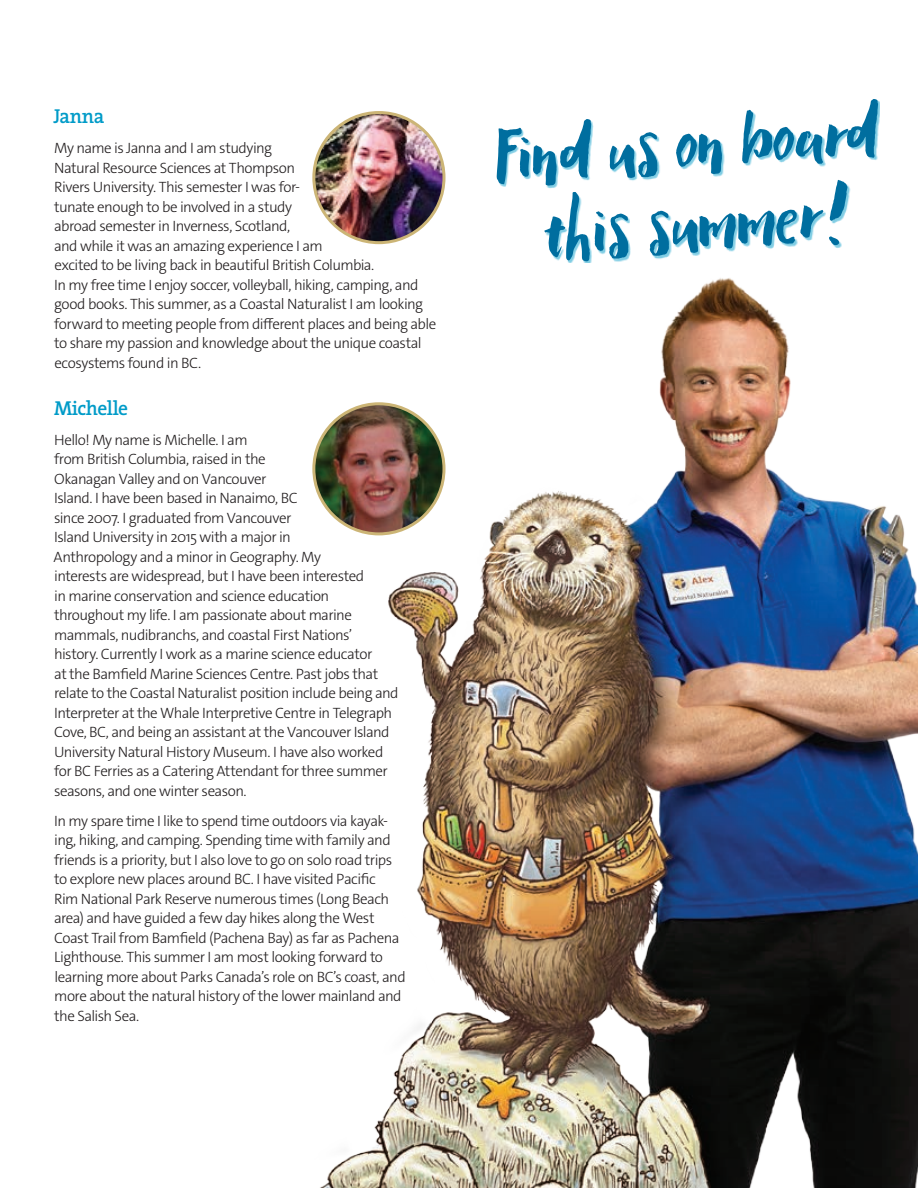
<style>
.page{position:relative;width:918px;height:1188px;background:#fff}
.page>*{position:absolute;margin:0;border:0;box-sizing:border-box;transform-origin:0 0}
.t1{font:104.1px "Zabaglione";color:#006e9f}
.Header_3{font:600 20.25px "The Serif";letter-spacing:-.025em;color:#009bc8;scale:.96 1}
.Body{font:300 15px/19.5px "The Sans C4 s";letter-spacing:-.035em;color:#231f20}
</style>
<div class="page">
<img style="left:314px;top:113px;width:130px;height:130px;border-radius:65px">
<div style="left:312px;top:111px;width:133px;height:133px;border:3px solid #ccb576;border-radius:50%"></div>
<img style="left:312px;top:222px;width:606px;height:966px">
<div style="left:498px;top:101px;width:382px;height:162px;background:#009bc8;opacity:.5"></div>
<p class="Header_3" style="left:53px;top:103px;width:55px">Janna</p>
<p class="Body" style="left:54px;top:139px;width:384px">My name is Janna and I am studying<br>Natural Resource Sciences at Thompson<br>Rivers University. This semester I was for-<br>tunate enough to be involved in a study<br>abroad semester in Inverness, Scotland,<br>and while it was an amazing experience I am<br>excited to be living back in beautiful British Columbia.<br>In my free time I enjoy soccer, volleyball, hiking, camping, and good books. This summer, as a Coastal Naturalist I am looking forward to meeting people from different places and being able to share my passion and knowledge about the unique coastal ecosystems found in BC.</p>
<p class="Header_3" style="left:54px;top:395px;width:79px">Michelle</p>
<p class="Body" style="left:54px;top:430px;width:347px">Hello! My name is Michelle. I am<br>from British Columbia, raised in the<br>Okanagan Valley and on Vancouver<br>Island. I have been based in Nanaimo, BC<br>since 2007. I graduated from Vancouver<br>Island University in 2015 with a major in<br>Anthropology and a minor in Geography. My<br>interests are widespread, but I have been interested<br>in marine conservation and science education throughout my life. I am passionate about marine mammals, nudibranchs, and coastal First Nations’ history. Currently I work as a marine science educator<br>at the Bamfield Marine Sciences Centre. Past jobs that relate to the Coastal Naturalist position include being and Interpreter at the Whale Interpretive Centre in Telegraph Cove, BC, and being an assistant at the Vancouver Island University Natural History Museum. I have also worked for BC Ferries as a Catering Attendant for three summer seasons, and one winter season.</p>
<p class="Body" style="left:54px;top:811px;width:353px">In my spare time I like to spend time outdoors via kayak&shy;ing, hiking, and camping. Spending time with family and friends is a priority, but I also love to go on solo road trips to explore new places around BC. I have visited Pacific<br>Rim National Park Reserve numerous times (Long Beach area) and have guided a few day hikes along the West Coast Trail from Bamfield (Pachena Bay) as far as Pachena Lighthouse. This summer I am most looking forward to learning more about Parks Canada’s role on BC’s coast, and more about the natural history of the lower mainland and the Salish Sea.</p>
<p class="t1" style="left:492px;top:107px;width:384px;rotate:-4deg">Find us on board</p>
<p class="t1" style="left:542px;top:183px;width:306px;rotate:-4deg">this summer!</p>
</div>
